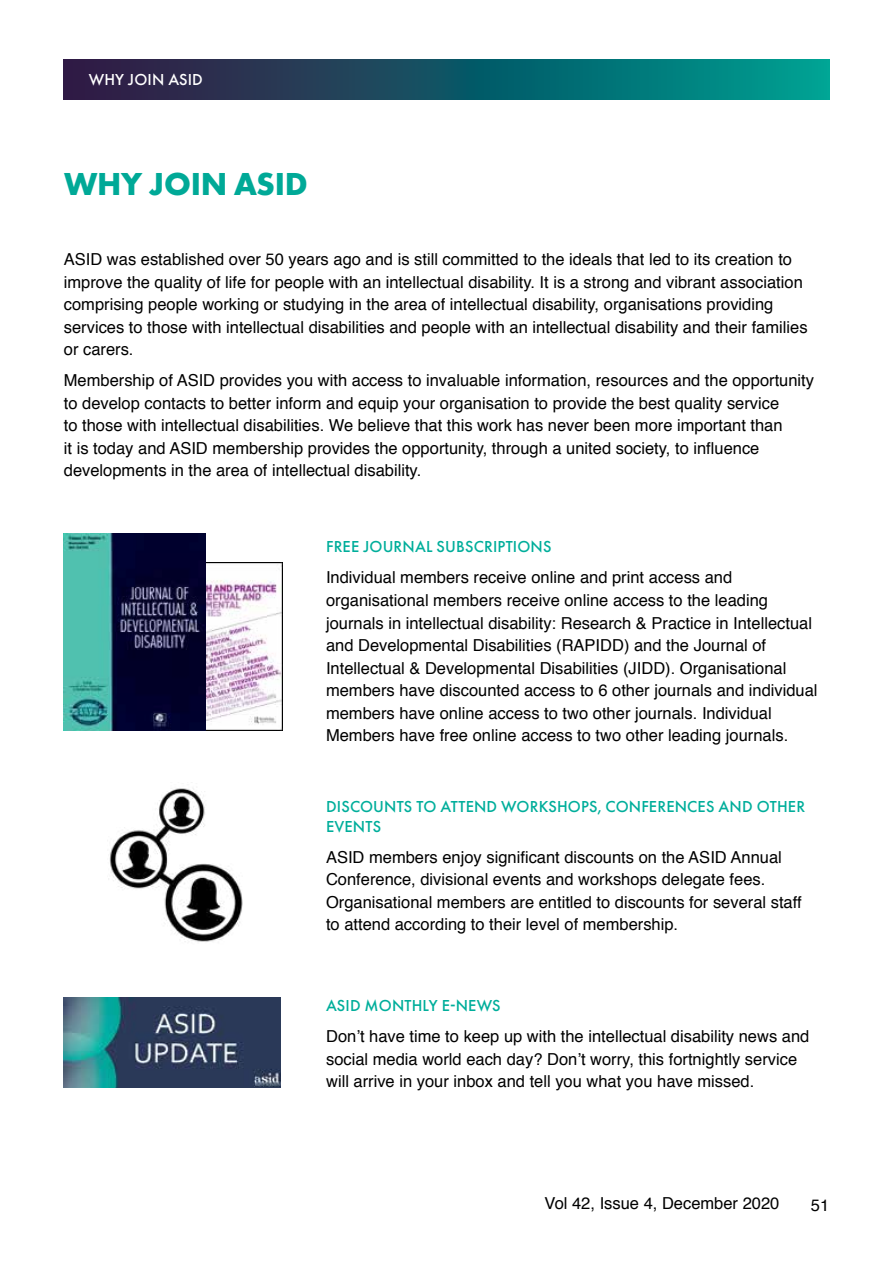
<style>
.page{position:relative;width:893px;height:1263px;background:#fff}
.page>*{position:absolute;margin:0;border:0;box-sizing:border-box;transform-origin:0 0}
.t1{font:700 33px "Futura PT";letter-spacing:-.01em;color:#00a997}
.t2{font:16.5px/22.5px "Helvetica";color:#000}
.t3{font:500 16.5px/19.8px "Futura PT";letter-spacing:.01em;color:#00ae9b}
.t4{font:500 16.5px "Futura PT";letter-spacing:.01em;color:#fff}
</style>
<div class="page">
<svg style="left:63px;top:60px;width:766px;height:40px;background:#135767"></svg>
<img style="left:206px;top:562px;width:76px;height:169px">
<img style="left:63px;top:533px;width:143px;height:198px">
<img style="left:108px;top:788px;width:135px;height:154px">
<img style="left:64px;top:997px;width:217px;height:91px">
<p class="t4" style="left:89px;top:69px;width:116px">WHY JOIN ASID</p>
<h1 class="t1" style="left:64px;top:163px;width:245px">WHY JOIN ASID</h1>
<p class="t2" style="left:64px;top:249px;width:745px">ASID was established over 50 years ago and is still committed to the ideals that led to its creation to improve the quality of life for people with an intellectual disability. It is a strong and vibrant association comprising people working or studying in the area of intellectual disability, organisations providing services to those with intellectual disabilities and people with an intellectual disability and their families or carers.</p>
<p class="t2" style="left:64px;top:370px;width:752px">Membership of ASID provides you with access to invaluable information, resources and the opportunity to develop contacts to better inform and equip your organisation to provide the best quality service<br>to those with intellectual disabilities. We believe that this work has never been more important than<br>it is today and ASID membership provides the opportunity, through a united society, to influence developments in the area of intellectual disability.</p>
<p class="t3" style="left:326px;top:537px;width:227px">FREE JOURNAL SUBSCRIPTIONS</p>
<p class="t2" style="left:326px;top:567px;width:493px">Individual members receive online and print access and organisational members receive online access to the leading journals in intellectual disability: Research &amp; Practice in Intellectual and Developmental Disabilities (RAPIDD) and the Journal of Intellectual &amp; Developmental Disabilities (JIDD). Organisational members have discounted access to 6 other journals and individual members have online access to two other journals. Individual Members have free online access to two other leading journals.</p>
<p class="t3" style="left:326px;top:796px;width:481px">DISCOUNTS TO ATTEND WORKSHOPS, CONFERENCES AND OTHER<br>EVENTS</p>
<p class="t2" style="left:326px;top:846px;width:477px">ASID members enjoy significant discounts on the ASID Annual Conference, divisional events and workshops delegate fees.<br>Organisational members are entitled to discounts for several staff to attend according to their level of membership.</p>
<p class="t3" style="left:326px;top:996px;width:176px">ASID MONTHLY E-NEWS</p>
<p class="t2" style="left:326px;top:1026px;width:485px">Don’t have time to keep up with the intellectual disability news and social media world each day? Don’t worry, this fortnightly service will arrive in your inbox and tell you what you have missed.</p>
<p class="t2" style="left:545px;top:1193px;width:236px">Vol 42, Issue 4, December 2020</p>
<p class="t2" style="left:811px;top:1194px;width:20px">51</p>
</div>
